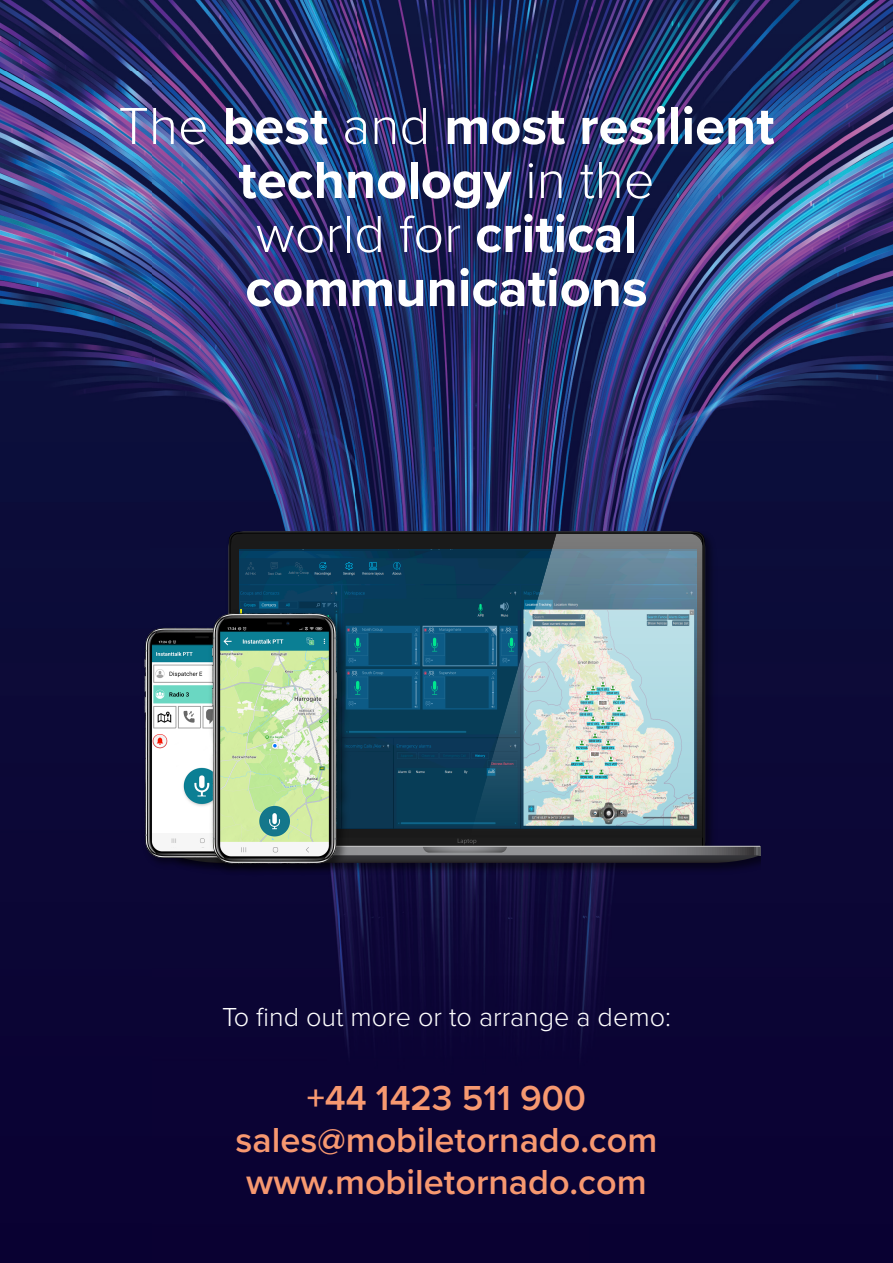
<style>
.page{position:relative;width:893px;height:1263px;background:#fff}
.page>*{position:absolute;margin:0;border:0;box-sizing:border-box;transform-origin:0 0}
.t1{font:700 54px/54px "Proxima Nova";color:#fff;text-align:center}
.t2{font:600 36px "Proxima Nova";color:#f79870}
.t3{font:300 27px "Proxima Nova";color:#fff}
.s1{font-weight:300}
</style>
<div class="page">
<img style="left:327px;top:0;width:13px;height:1263px">
<img style="left:356px;top:0;width:233px;height:531px">
<img style="left:0;top:0;width:150px;height:859px">
<img style="left:150px;top:0;width:177px;height:494px">
<img style="left:340px;top:0;width:16px;height:1263px">
<img style="left:589px;top:0;width:304px;height:1263px">
<img style="left:150px;top:494px;width:177px;height:769px">
<div style="left:0;top:859px;width:151px;height:404px;background:#0a0334"></div>
<img style="left:355px;top:877px;width:236px;height:386px">
<img style="left:169px;top:531px;width:591px;height:346px">
<div style="left:231px;top:534px;width:238px;height:304px;background:#1a1a1a"></div>
<img style="left:240px;top:550px;width:229px;height:278px">
<svg style="left:469px;top:534px;width:234px;height:304px;background:#7e9aa2"></svg>
<svg style="left:444px;top:838px;width:316px;height:25px;background:#49494e"></svg>
<img style="left:133px;top:583px;width:311px;height:310px">
<p class="t1" style="left:118px;top:98px;width:658px"><span class="s1">The</span> best <span class="s1">and</span> most resilient technology <span class="s1">in the<br>world for</span> critical communications</p>
<p class="t3" style="left:222px;top:997px;width:450px">To find out more or to arrange a demo:</p>
<p class="t2" style="left:307px;top:1071px;width:281px">+44 1423 511 900</p>
<p class="t2" style="left:235px;top:1113px;width:423px">sales@mobiletornado.com</p>
<p class="t2" style="left:246px;top:1155px;width:402px">www.mobiletornado.com</p>
</div>
